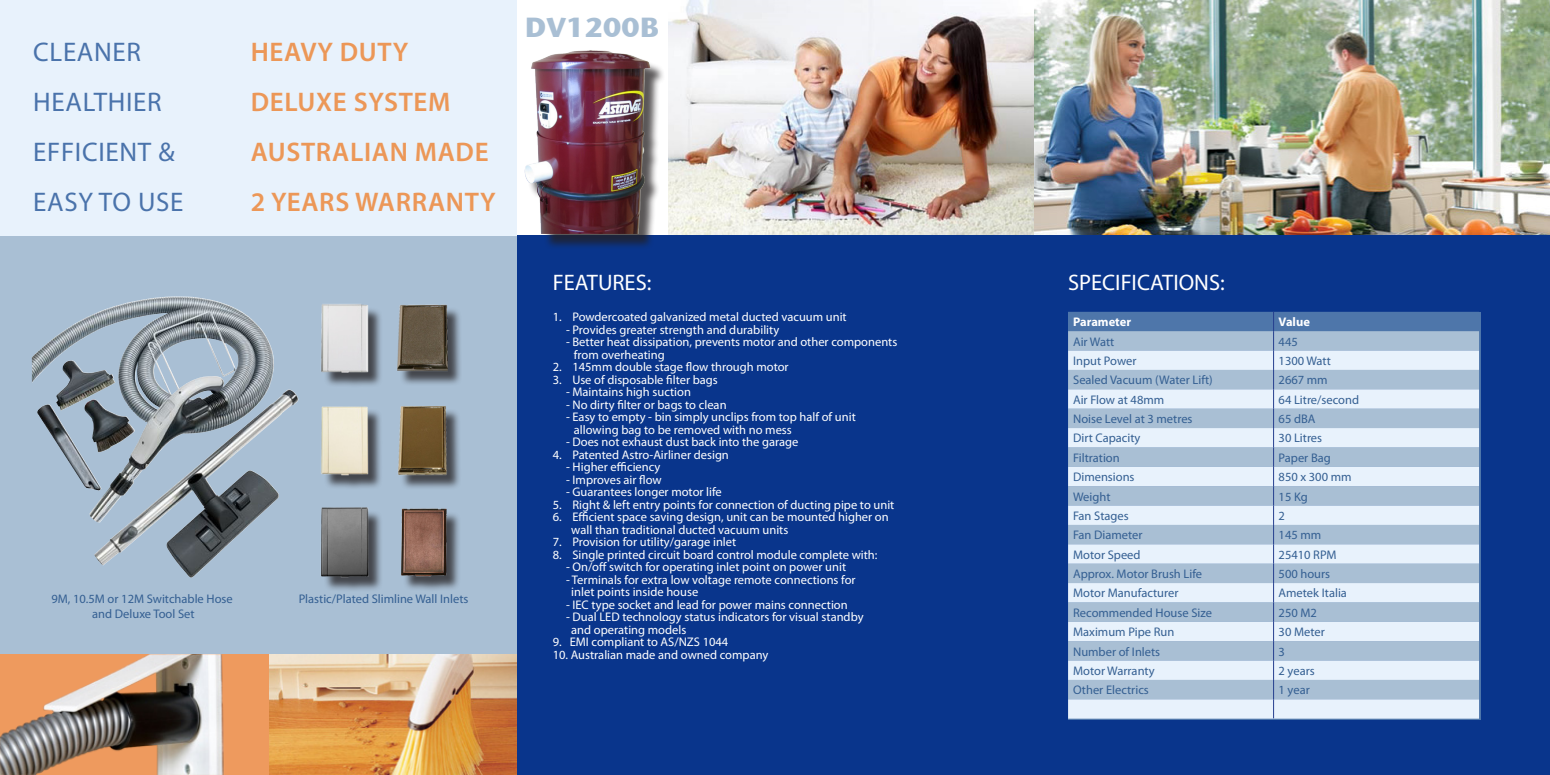
<style>
.page{position:relative;width:1550px;height:775px;background:#fff}
.page>*{position:absolute;margin:0;border:0;box-sizing:border-box;transform-origin:0 0}
.t1{font:700 27.5px "Stone Sans ITC";color:#a9bfd4}
.Bullet{font:600 27px "Myriad Pro";letter-spacing:.025em;color:#ec9757}
.Bullet-2{font:27px "Myriad Pro";letter-spacing:.025em;color:#4a73ab}
.t2{font:22.5px "Myriad Pro";color:#fff}
.t3{font:12.5px "Myriad Pro";color:#fff}
.t4{font:12.5px "Myriad Pro";color:#345f92}
.t5{font:700 12.5px "Myriad Pro";color:#fff}
</style>
<div class="page">
<div style="left:517px;top:235px;width:1033px;height:540px;background:#09358c"></div>
<div style="left:0;top:235px;width:517px;height:419px;background:#a9bfd4"></div>
<div style="left:0;top:0;width:517px;height:235px;background:#e8f2fc"></div>
<div style="left:527px;top:53px;width:139px;height:197px;background:#231f20;opacity:.75"></div>
<img style="left:524px;top:29px;width:145px;height:205px">
<div style="left:323px;top:307px;width:60px;height:81px;background:#231f20;opacity:.75"></div>
<img style="left:321px;top:304px;width:48px;height:70px">
<div style="left:324px;top:409px;width:59px;height:81px;background:#231f20;opacity:.75"></div>
<img style="left:321px;top:406px;width:48px;height:70px">
<div style="left:323px;top:510px;width:60px;height:82px;background:#231f20;opacity:.75"></div>
<img style="left:321px;top:507px;width:48px;height:71px">
<div style="left:400px;top:307px;width:63px;height:79px;background:#231f20;opacity:.75"></div>
<img style="left:397px;top:305px;width:50px;height:69px">
<div style="left:400px;top:409px;width:62px;height:81px;background:#231f20;opacity:.75"></div>
<img style="left:398px;top:406px;width:49px;height:71px">
<div style="left:403px;top:511px;width:58px;height:81px;background:#231f20;opacity:.75"></div>
<img style="left:401px;top:508px;width:46px;height:70px">
<img style="left:269px;top:654px;width:248px;height:121px">
<img style="left:0;top:654px;width:266px;height:121px">
<img style="left:669px;top:0;width:881px;height:234px">
<img style="left:32px;top:296px;width:243px;height:227px">
<svg style="left:1068px;top:312px;width:411px;height:406px;background:#c1d2e4"></svg>
<p class="Bullet-2" style="left:33px;top:35px;width:109px">CLEANER</p>
<p class="Bullet-2" style="left:33px;top:85px;width:130px">HEALTHIER</p>
<p class="Bullet-2" style="left:33px;top:135px;width:143px">EFFICIENT &amp;</p>
<p class="Bullet-2" style="left:33px;top:185px;width:152px">EASY TO USE</p>
<p class="Bullet" style="left:251px;top:35px;width:159px">HEAVY DUTY</p>
<p class="Bullet" style="left:251px;top:85px;width:201px">DELUXE SYSTEM</p>
<p class="Bullet" style="left:251px;top:135px;width:239px">AUSTRALIAN MADE</p>
<p class="Bullet" style="left:251px;top:185px;width:246px">2 YEARS WARRANTY</p>
<p class="t4" style="left:51px;top:591px;width:183px">9M, 10.5M or 12M Switchable Hose</p>
<p class="t4" style="left:92px;top:606px;width:104px">and Deluxe Tool Set</p>
<p class="t4" style="left:299px;top:591px;width:171px">Plastic/Plated Slimline Wall Inlets</p>
<p class="t1" style="left:525px;top:3px;width:136px">DV1200B</p>
<p class="t2" style="left:553px;top:268px;width:100px">FEATURES:</p>
<p class="t3" style="left:553px;top:309px;width:295px">1. Powdercoated galvanized metal ducted vacuum unit</p>
<p class="t3" style="left:566px;top:322px;width:215px">- Provides greater strength and durability</p>
<p class="t3" style="left:566px;top:334px;width:333px">- Better heat dissipation, prevents motor and other components</p>
<p class="t3" style="left:574px;top:347px;width:92px">from overheating</p>
<p class="t3" style="left:553px;top:359px;width:237px">2. 145mm double stage flow through motor</p>
<p class="t3" style="left:553px;top:372px;width:167px">3. Use of disposable filter bags</p>
<p class="t3" style="left:566px;top:384px;width:126px">- Maintains high suction</p>
<p class="t3" style="left:566px;top:397px;width:162px">- No dirty filter or bags to clean</p>
<p class="t3" style="left:566px;top:409px;width:291px">- Easy to empty - bin simply unclips from top half of unit</p>
<p class="t3" style="left:574px;top:422px;width:219px">allowing bag to be removed with no mess</p>
<p class="t3" style="left:566px;top:434px;width:234px">- Does not exhaust dust back into the garage</p>
<p class="t3" style="left:553px;top:447px;width:178px">4. Patented Astro-Airliner design</p>
<p class="t3" style="left:566px;top:459px;width:96px">- Higher efficiency</p>
<p class="t3" style="left:566px;top:472px;width:97px">- Improves air flow</p>
<p class="t3" style="left:566px;top:484px;width:157px">- Guarantees longer motor life</p>
<p class="t3" style="left:553px;top:497px;width:343px">5. Right &amp; left entry points for connection of ducting pipe to unit</p>
<p class="t3" style="left:553px;top:509px;width:338px">6. Efficient space saving design, unit can be mounted higher on</p>
<p class="t3" style="left:571px;top:522px;width:219px">wall than traditional ducted vacuum units</p>
<p class="t3" style="left:553px;top:534px;width:185px">7. Provision for utility/garage inlet</p>
<p class="t3" style="left:553px;top:547px;width:326px">8. Single printed circuit board control module complete with:</p>
<p class="t3" style="left:566px;top:559px;width:282px">- On/off switch for operating inlet point on power unit</p>
<p class="t3" style="left:566px;top:572px;width:291px">- Terminals for extra low voltage remote connections for</p>
<p class="t3" style="left:571px;top:584px;width:128px">inlet points inside house</p>
<p class="t3" style="left:566px;top:597px;width:283px">- IEC type socket and lead for power mains connection</p>
<p class="t3" style="left:566px;top:609px;width:299px">- Dual LED technology status indicators for visual standby</p>
<p class="t3" style="left:571px;top:622px;width:117px">and operating models</p>
<p class="t3" style="left:553px;top:634px;width:177px">9. EMI compliant to AS/NZS 1044</p>
<p class="t3" style="left:553px;top:647px;width:217px">10. Australian made and owned company</p>
<p class="t2" style="left:1068px;top:268px;width:158px">SPECIFICATIONS:</p>
<p class="t5" style="left:1073px;top:314px;width:60px">Parameter</p>
<p class="t5" style="left:1279px;top:314px;width:33px">Value</p>
<p class="t4" style="left:1073px;top:334px;width:43px">Air Watt</p>
<p class="t4" style="left:1279px;top:334px;width:21px">445</p>
<p class="t4" style="left:1073px;top:353px;width:65px">Input Power</p>
<p class="t4" style="left:1279px;top:353px;width:54px">1300 Watt</p>
<p class="t4" style="left:1073px;top:372px;width:141px">Sealed Vacuum (Water Lift)</p>
<p class="t4" style="left:1279px;top:372px;width:51px">2667 mm</p>
<p class="t4" style="left:1073px;top:392px;width:93px">Air Flow at 48mm</p>
<p class="t4" style="left:1279px;top:392px;width:82px">64 Litre/second</p>
<p class="t4" style="left:1073px;top:411px;width:121px">Noise Level at 3 metres</p>
<p class="t4" style="left:1279px;top:411px;width:38px">65 dBA</p>
<p class="t4" style="left:1073px;top:431px;width:69px">Dirt Capacity</p>
<p class="t4" style="left:1279px;top:431px;width:45px">30 Litres</p>
<p class="t4" style="left:1073px;top:450px;width:48px">Filtration</p>
<p class="t4" style="left:1279px;top:450px;width:54px">Paper Bag</p>
<p class="t4" style="left:1073px;top:469px;width:63px">Dimensions</p>
<p class="t4" style="left:1279px;top:469px;width:75px">850 x 300 mm</p>
<p class="t4" style="left:1073px;top:489px;width:39px">Weight</p>
<p class="t4" style="left:1279px;top:489px;width:31px">15 Kg</p>
<p class="t4" style="left:1073px;top:508px;width:57px">Fan Stages</p>
<p class="t4" style="left:1279px;top:508px;width:8px">2</p>
<p class="t4" style="left:1073px;top:527px;width:71px">Fan Diameter</p>
<p class="t4" style="left:1279px;top:527px;width:44px">145 mm</p>
<p class="t4" style="left:1073px;top:547px;width:69px">Motor Speed</p>
<p class="t4" style="left:1279px;top:547px;width:59px">25410 RPM</p>
<p class="t4" style="left:1073px;top:566px;width:131px">Approx. Motor Brush Life</p>
<p class="t4" style="left:1279px;top:566px;width:53px">500 hours</p>
<p class="t4" style="left:1073px;top:586px;width:107px">Motor Manufacturer</p>
<p class="t4" style="left:1279px;top:586px;width:70px">Ametek Italia</p>
<p class="t4" style="left:1073px;top:605px;width:140px">Recommended House Size</p>
<p class="t4" style="left:1279px;top:605px;width:40px">250 M2</p>
<p class="t4" style="left:1073px;top:624px;width:103px">Maximum Pipe Run</p>
<p class="t4" style="left:1279px;top:624px;width:48px">30 Meter</p>
<p class="t4" style="left:1073px;top:644px;width:89px">Number of Inlets</p>
<p class="t4" style="left:1279px;top:644px;width:8px">3</p>
<p class="t4" style="left:1073px;top:663px;width:83px">Motor Warranty</p>
<p class="t4" style="left:1279px;top:663px;width:38px">2 years</p>
<p class="t4" style="left:1073px;top:682px;width:77px">Other Electrics</p>
<p class="t4" style="left:1279px;top:682px;width:33px">1 year</p>
</div>
